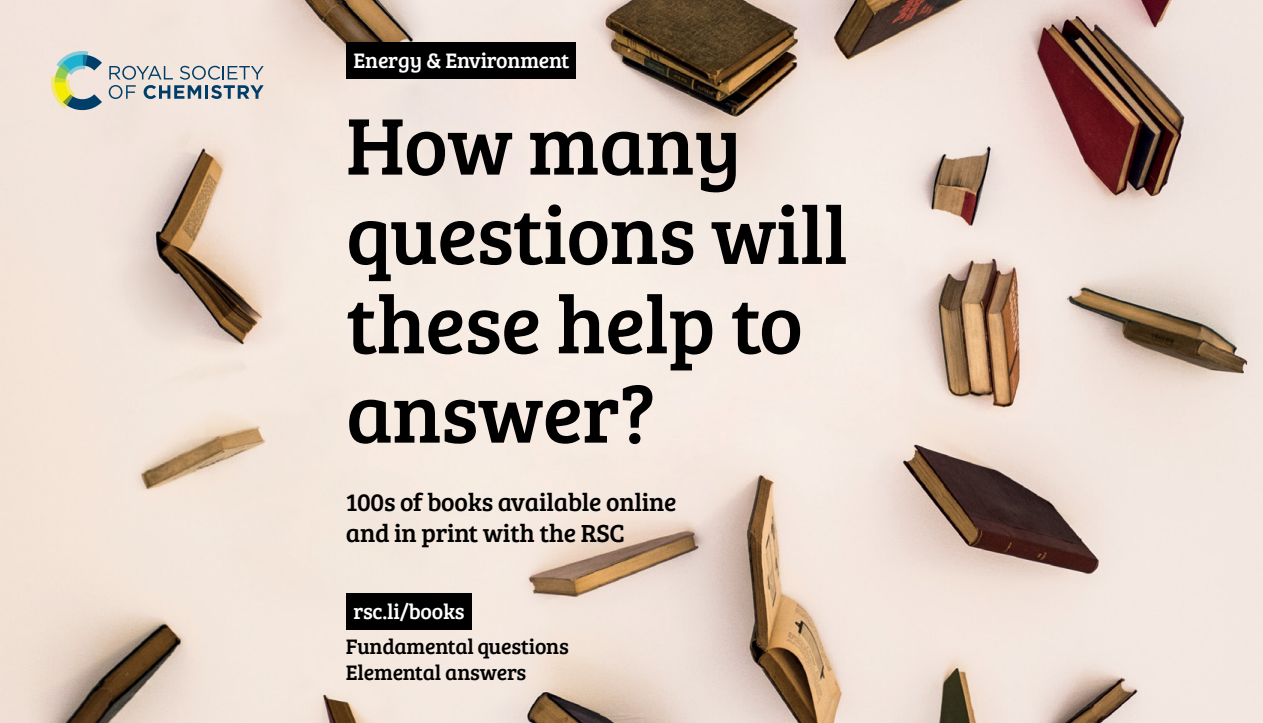
<style>
.page{position:relative;width:1263px;height:723px;background:#fff}
.page>*{position:absolute;margin:0;border:0;box-sizing:border-box;transform-origin:0 0}
.t1{font:82.95px/89.2px "Bree Serif";letter-spacing:-.01em;color:#000}
.t2{font:25.5px/30.6px "Bree Serif";letter-spacing:-.01em;color:#000}
.t3{font:21.75px/26.1px "Bree Serif";letter-spacing:-.01em;color:#000}
.t4{font:21.75px "Bree Serif";letter-spacing:-.01em;color:#fff}
</style>
<div class="page">
<img style="left:0;top:0;width:1263px;height:723px">
<div style="left:346px;top:593px;width:126px;height:37px;background:#000"></div>
<div style="left:346px;top:43px;width:229px;height:36px;background:#000"></div>
<svg style="left:109px;top:66px;width:155px;height:33px;background:#b1b7bd"></svg>
<svg style="left:51px;top:51px;width:51px;height:59px;background:#acc0a8"></svg>
<p class="t4" style="left:353px;top:45px;width:217px">Energy &amp; Environment</p>
<h1 class="t1" style="left:346px;top:97px;width:504px">How many questions will these help to answer?</h1>
<p class="t2" style="left:346px;top:485px;width:332px">100s of books available online and in print with the RSC</p>
<p class="t4" style="left:353px;top:595px;width:113px">rsc.li/books</p>
<p class="t3" style="left:346px;top:632px;width:224px">Fundamental questions<br>Elemental answers</p>
</div>
